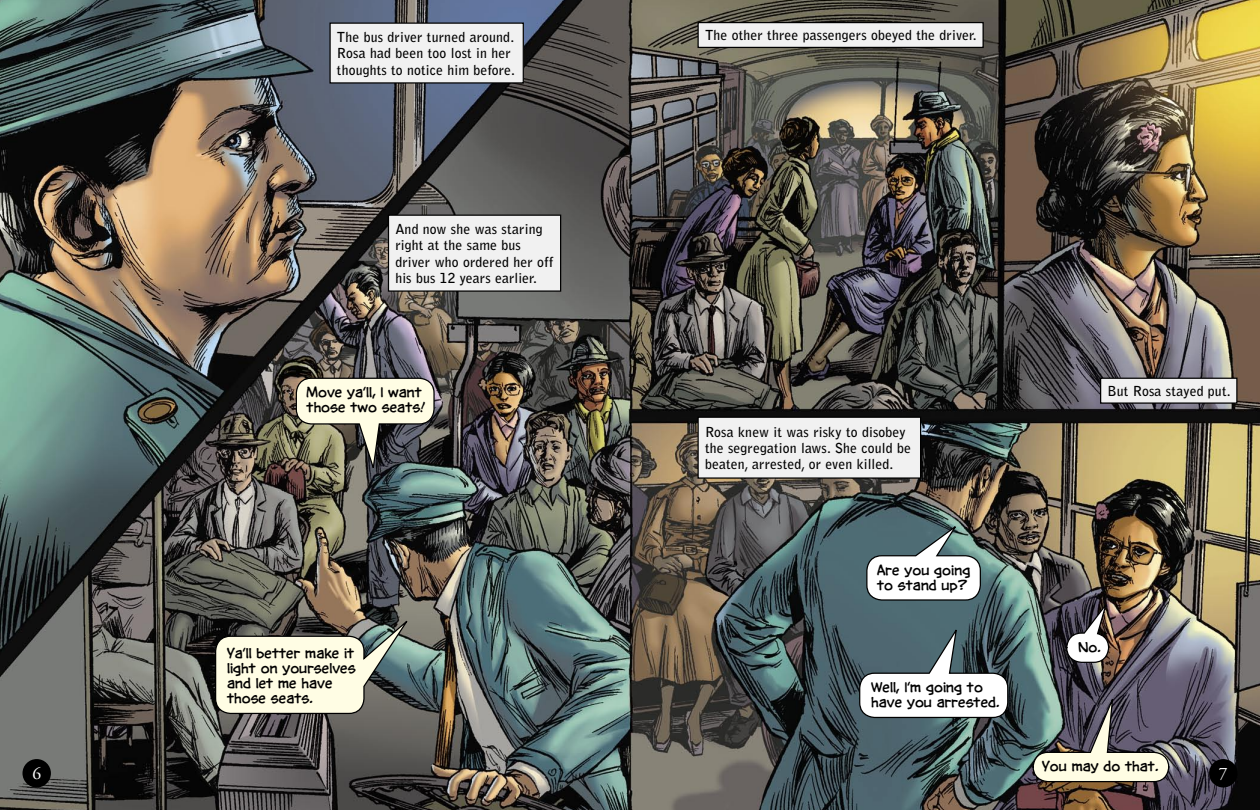
<style>
.page{position:relative;width:1260px;height:810px;background:#fff}
.page>*{position:absolute;margin:0;border:0;box-sizing:border-box;transform-origin:0 0}
.t1{font:17.5px "Adobe Garamond";color:#fff}
.narrative{font:700 13.75px/16.2px "Bell Gothic";letter-spacing:.01em;color:#000}
.dialogue{font:12.5px/15px "CC Tim Sale Lower PDD Regular";color:#000}
</style>
<div class="page">
<img style="left:0;top:0;width:1260px;height:810px">
<div style="left:22px;top:759px;width:29px;height:29px;background:#000;border-radius:50%"></div>
<div style="left:1209px;top:759px;width:29px;height:29px;background:#000;border-radius:50%"></div>
<div style="left:330px;top:23px;width:193px;height:60px;background:#f1f1f1"></div>
<div style="left:329px;top:23px;width:195px;height:61px;border:1px solid #000"></div>
<div style="left:388px;top:215px;width:173px;height:76px;background:#f1f1f1"></div>
<div style="left:388px;top:215px;width:173px;height:77px;border:1px solid #000"></div>
<svg style="left:295px;top:377px;width:140px;height:96px;background:#a5a493"></svg>
<svg style="left:214px;top:614px;width:199px;height:99px;background:#b5b6a6"></svg>
<svg style="left:866px;top:522px;width:116px;height:78px"></svg>
<svg style="left:858px;top:624px;width:151px;height:93px"></svg>
<svg style="left:1032px;top:691px;width:138px;height:91px;background:#898b8a"></svg>
<svg style="left:1065px;top:601px;width:45px;height:61px"></svg>
<div style="left:698px;top:23px;width:285px;height:24px;background:#f1f1f1"></div>
<div style="left:697px;top:22px;width:287px;height:26px;border:1px solid #000"></div>
<div style="left:1101px;top:378px;width:136px;height:25px;background:#f1f1f1"></div>
<div style="left:1100px;top:378px;width:138px;height:26px;border:1px solid #000"></div>
<div style="left:698px;top:417px;width:223px;height:61px;background:#f1f1f1"></div>
<div style="left:697px;top:417px;width:224px;height:62px;border:1px solid #000"></div>
<p class="narrative" style="left:337px;top:29px;width:179px">The bus driver turned around.<br>Rosa had been too lost in her thoughts to notice him before.</p>
<p class="narrative" style="left:395px;top:221px;width:160px">And now she was staring right at the same bus driver who ordered her off his bus 12 years earlier.</p>
<p class="dialogue" style="left:307px;top:384px;width:120px">Move ya’ll, I want those two seats!</p>
<p class="dialogue" style="left:227px;top:644px;width:130px">Ya’ll better make it light on yourselves and let me have those seats.</p>
<p class="narrative" style="left:705px;top:27px;width:273px">The other three passengers obeyed the driver.</p>
<p class="narrative" style="left:705px;top:424px;width:208px">Rosa knew it was risky to disobey the segregation laws. She could be beaten, arrested, or even killed.</p>
<p class="dialogue" style="left:877px;top:561px;width:95px">Are you going to stand up?</p>
<p class="dialogue" style="left:871px;top:679px;width:130px">Well, I’m going to have you arrested.</p>
<p class="narrative" style="left:1108px;top:383px;width:125px">But Rosa stayed put.</p>
<p class="dialogue" style="left:1078px;top:639px;width:24px">No.</p>
<p class="dialogue" style="left:1042px;top:758px;width:118px">You may do that.</p>
<p class="t1" style="left:32px;top:764px;width:10px">6</p>
<p class="t1" style="left:1219px;top:764px;width:10px">7</p>
</div>
